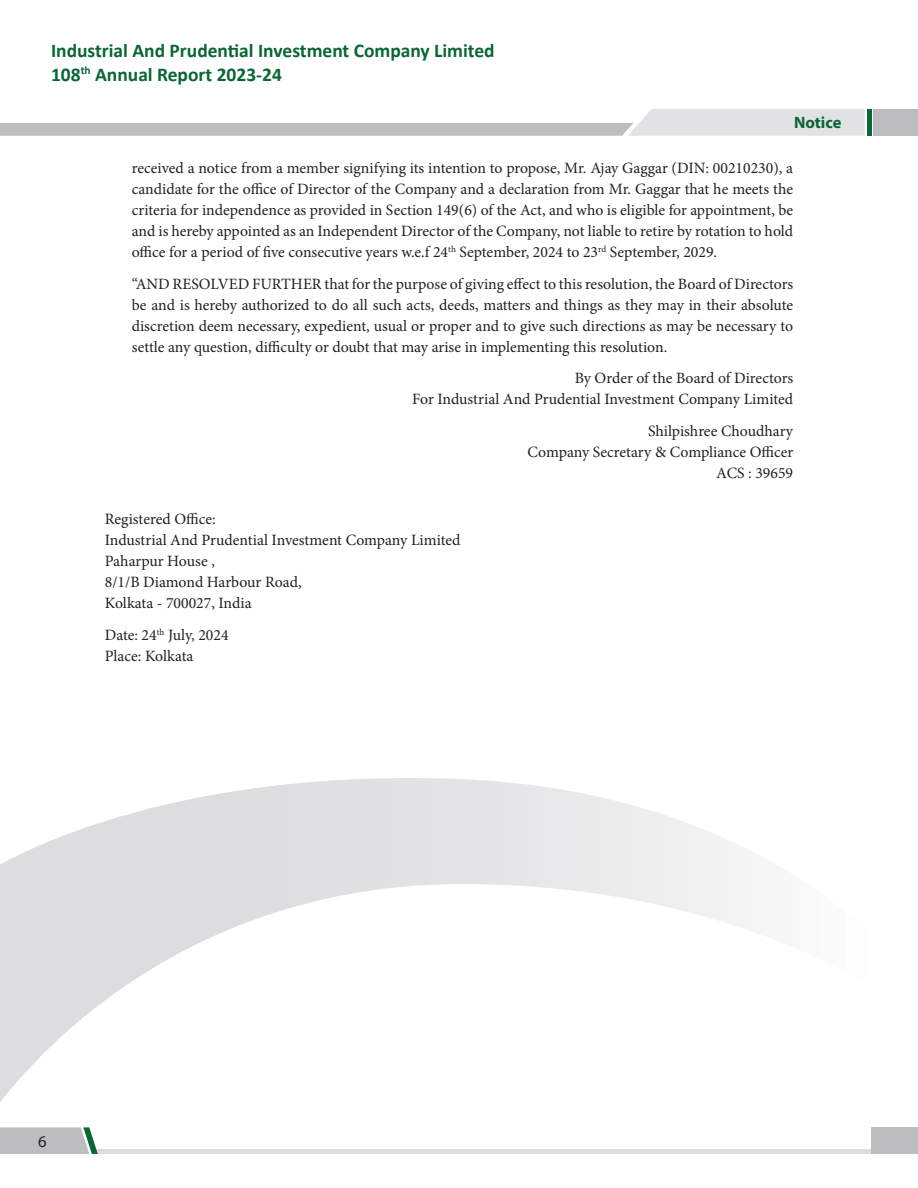
<style>
.page{position:relative;width:918px;height:1188px;background:#fff}
.page>*{position:absolute;margin:0;border:0;box-sizing:border-box;transform-origin:0 0}
.t1{font:700 19.5px/23.4px "Calibri";color:#0c6535}
.t2{font:700 16.5px "Myriad Pro";color:#0c6535}
.t3{font:16.5px "Myriad Pro";color:#231f20}
.t4{font:15.75px/21px "Minion Pro";color:#231f20;text-align:justify}
</style>
<div class="page">
<svg style="left:0;top:778px;width:757px;height:324px"></svg>
<hr style="left:867px;top:109px;width:4px;height:27px;background:#0c6535">
<svg style="left:0;top:109px;width:865px;height:27px"></svg>
<div style="left:96px;top:1149px;width:822px;height:5px;background:#dcdddf"></div>
<svg style="left:0;top:1127px;width:98px;height:27px;background:#b7bdbc"></svg>
<div style="left:871px;top:1127px;width:47px;height:27px;background:#bcbdc0"></div>
<div style="left:873px;top:109px;width:45px;height:27px;background:#bcbdc0"></div>
<p class="t1" style="left:51px;top:39px;width:445px">Industrial And Prudential Investment Company Limited<br>108<sup>th</sup> Annual Report 2023-24</p>
<p class="t2" style="left:794px;top:114px;width:49px">Notice</p>
<p class="t4" style="left:132px;top:158px;width:663px">received a notice from a member signifying its intention to propose, Mr. Ajay Gaggar (DIN: 00210230), a candidate for the office of Director of the Company and a declaration from Mr. Gaggar that he meets the criteria for independence as provided in Section 149(6) of the Act, and who is eligible for appointment, be and is hereby appointed as an Independent Director of the Company, not liable to retire by rotation to hold office for a period of five consecutive years w.e.f 24<sup>th</sup> September, 2024 to 23<sup>rd</sup> September, 2029.</p>
<p class="t4" style="left:132px;top:273px;width:663px">“AND RESOLVED FURTHER that for the purpose of giving effect to this resolution, the Board of Directors be and is hereby authorized to do all such acts, deeds, matters and things as they may in their absolute discretion deem necessary, expedient, usual or proper and to give such directions as may be necessary to settle any question, difficulty or doubt that may arise in implementing this resolution.</p>
<p class="t4" style="left:412px;top:368px;width:383px;text-align:right">By Order of the Board of Directors<br>For Industrial And Prudential Investment Company Limited</p>
<p class="t4" style="left:528px;top:420px;width:267px;text-align:right">Shilpishree Choudhary<br>Company Secretary &amp; Compliance Officer<br>ACS : 39659</p>
<p class="t4" style="left:105px;top:509px;width:357px;text-align:left">Registered Office:<br>Industrial And Prudential Investment Company Limited<br>Paharpur House ,<br>8/1/B Diamond Harbour Road,<br>Kolkata - 700027, India</p>
<p class="t4" style="left:105px;top:624px;width:125px">Date: 24<sup>th</sup> July, 2024<br>Place: Kolkata</p>
<p class="t3" style="left:38px;top:1131px;width:10px">6</p>
</div>
